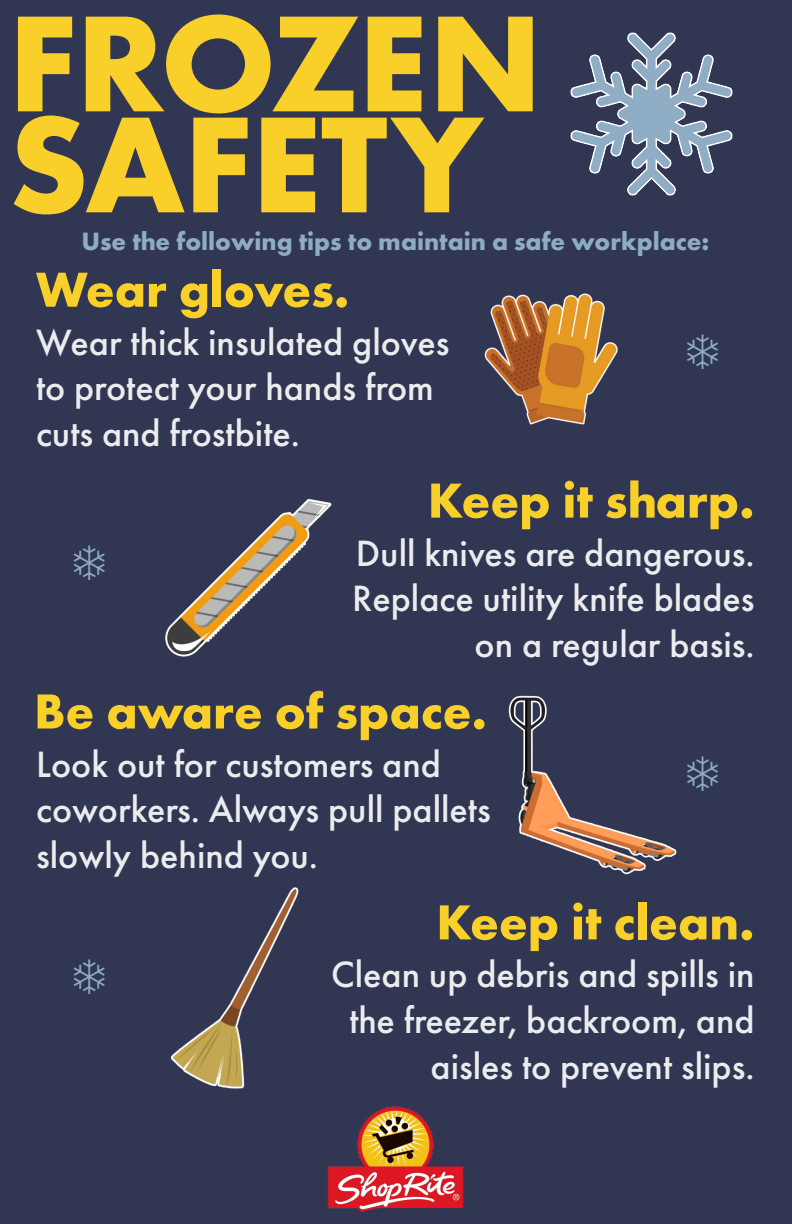
<style>
.page{position:relative;width:792px;height:1224px;background:#313653}
.page>*{position:absolute;margin:0;border:0;box-sizing:border-box;transform-origin:0 0}
.t1{font:700 142px/101px "Futura PT";letter-spacing:-.01em;color:#f9d029}
.t2{font:700 51px "Futura PT";color:#f9d029}
.t3{font:500 38px/45.6px "Futura PT";color:#ebeced}
.t4{font:700 26px "Futura PT";color:#8eadc4}
</style>
<div class="page">
<img style="left:568px;top:31px;width:167px;height:167px">
<img style="left:168px;top:883px;width:133px;height:211px">
<img style="left:498px;top:690px;width:185px;height:193px">
<img style="left:151px;top:479px;width:193px;height:186px">
<img style="left:469px;top:268px;width:173px;height:193px">
<img style="left:326px;top:1107px;width:139px;height:105px">
<svg style="left:687px;top:334px;width:31px;height:35px"></svg>
<svg style="left:74px;top:545px;width:31px;height:35px"></svg>
<svg style="left:687px;top:756px;width:31px;height:35px"></svg>
<svg style="left:74px;top:959px;width:31px;height:35px"></svg>
<p class="t1" style="left:8px;top:10px;width:536px">FROZEN<br>SAFETY</p>
<p class="t4" style="left:81px;top:225px;width:630px">Use the following tips to maintain a safe workplace:</p>
<p class="t2" style="left:36px;top:257px;width:315px">Wear gloves.</p>
<p class="t3" style="left:36px;top:319px;width:415px">Wear thick insulated gloves to protect your hands from cuts and frostbite.</p>
<p class="t2" style="left:428px;top:468px;width:328px">Keep it sharp.</p>
<p class="t3" style="left:352px;top:530px;width:404px;text-align:right">Dull knives are dangerous.<br>Replace utility knife blades on a regular basis.</p>
<p class="t2" style="left:34px;top:679px;width:454px">Be aware of space.</p>
<p class="t3" style="left:36px;top:741px;width:456px">Look out for customers and coworkers. Always pull pallets slowly behind you.</p>
<p class="t2" style="left:436px;top:889px;width:320px">Keep it clean.</p>
<p class="t3" style="left:331px;top:952px;width:425px;text-align:right">Clean up debris and spills in the freezer, backroom, and aisles to prevent slips.</p>
</div>
